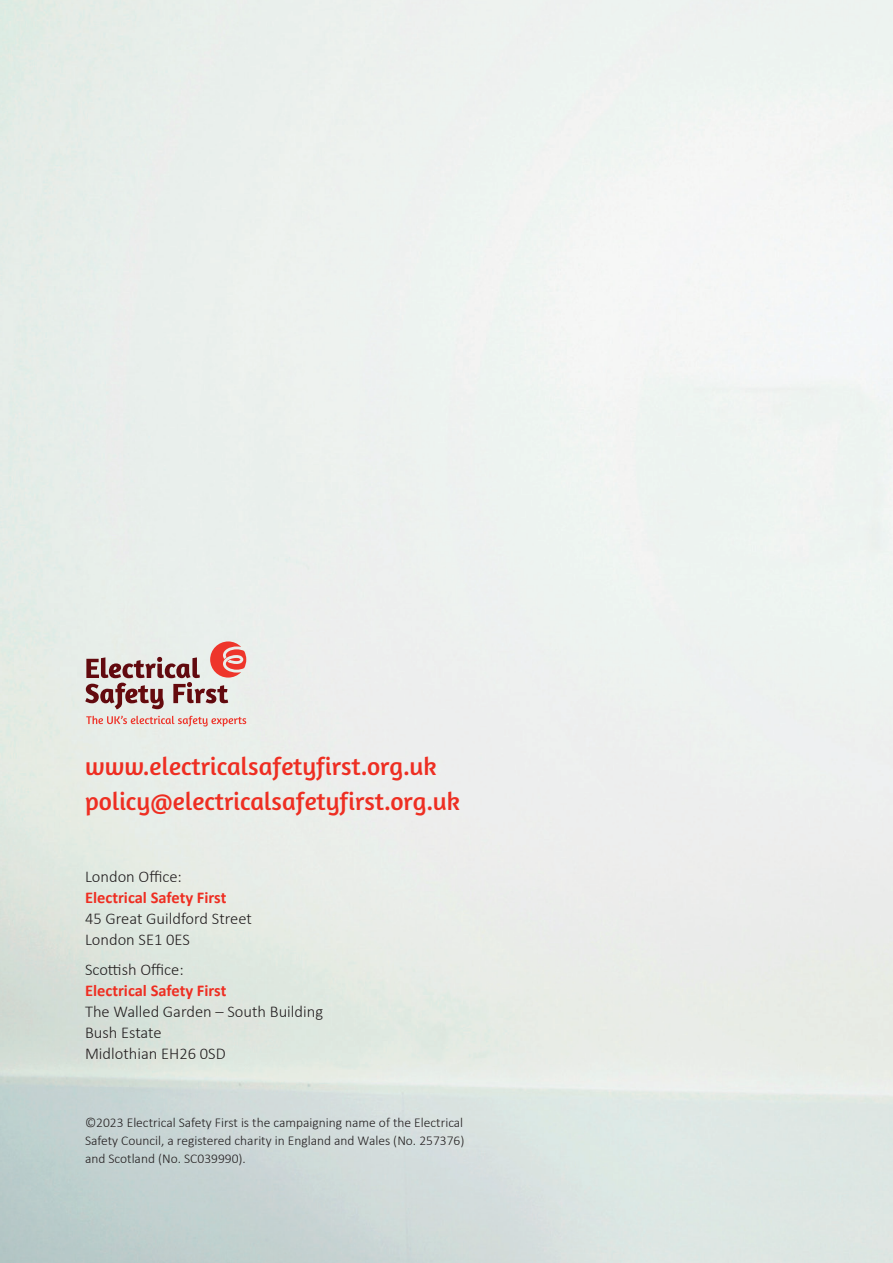
<style>
.page{position:relative;width:893px;height:1263px;background:#fff}
.page>*{position:absolute;margin:0;border:0;box-sizing:border-box;transform-origin:0 0}
.t1{font:25.5px "Amaranth";color:#ee2e22}
.t2{font:300 16.5px "Calibri";color:#231f20}
.t3{font:700 16.5px "Calibri";color:#ee2e22}
.t4{font:300 13.5px/18px "Calibri";color:#231f20;text-align:justify}
</style>
<div class="page">
<svg style="left:86px;top:716px;width:160px;height:11px"></svg>
<svg style="left:85px;top:641px;width:161px;height:68px"></svg>
<p class="t1" style="left:85px;top:751px;width:353px">www.electricalsafetyfirst.org.uk</p>
<p class="t1" style="left:85px;top:786px;width:377px">policy@electricalsafetyfirst.org.uk</p>
<p class="t2" style="left:85px;top:866px;width:98px">London Office:</p>
<p class="t3" style="left:85px;top:886px;width:143px">Electrical Safety First</p>
<p class="t2" style="left:85px;top:908px;width:168px">45 Great Guildford Street</p>
<p class="t2" style="left:85px;top:929px;width:106px">London SE1 0ES</p>
<p class="t2" style="left:85px;top:959px;width:100px">Scottish Office:</p>
<p class="t3" style="left:85px;top:978px;width:143px">Electrical Safety First</p>
<p class="t2" style="left:85px;top:1001px;width:240px">The Walled Garden – South Building</p>
<p class="t2" style="left:85px;top:1022px;width:78px">Bush Estate</p>
<p class="t2" style="left:85px;top:1043px;width:142px">Midlothian EH26 0SD</p>
<p class="t4" style="left:85px;top:1113px;width:381px">©2023 Electrical Safety First is the campaigning name of the Electrical Safety Council, a registered charity in England and Wales (No. 257376) and Scotland (No. SC039990).</p>
</div>
